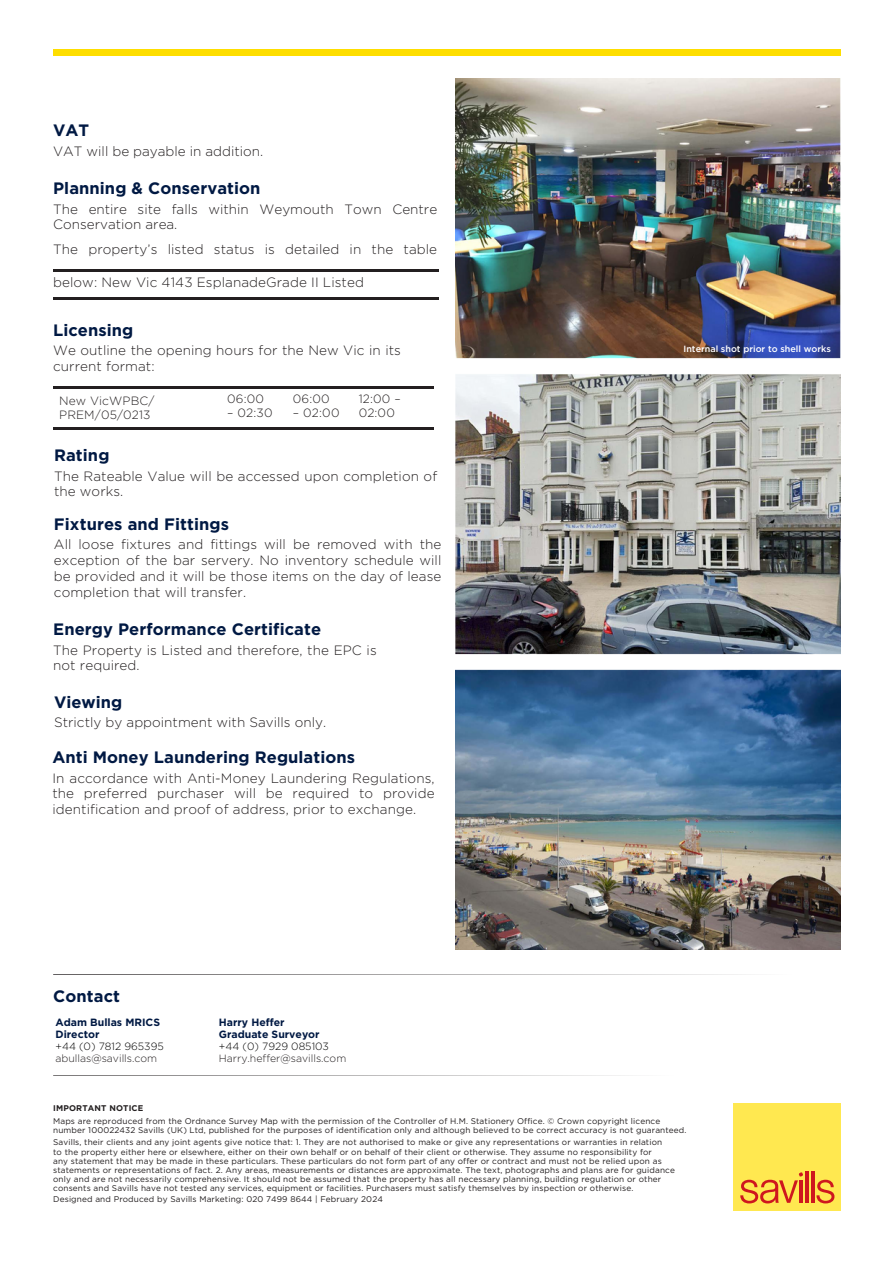
<style>
.page{position:relative;width:893px;height:1264px;background:#fff}
.page>*{position:absolute;margin:0;border:0;box-sizing:border-box;transform-origin:0 0}
.t1{font:700 16.5px "Gotham";letter-spacing:.005em;color:#001943}
.t2{font:300 13.5px/15.8px "Gotham";letter-spacing:.005em;color:#231f20}
.t3{font:300 12px/14px "Gotham";letter-spacing:.01em;color:#231f20}
.t4{font:700 10.5px/12.3px "Gotham";color:#001943}
.t5{font:500 9px "Gotham";color:#fff}
.t6{font:8.25px/9px "Gotham";letter-spacing:.015em;color:#231f20}
.t7{font:700 8.25px "Gotham";letter-spacing:.02em;color:#231f20}
.s1{font-weight:300;color:#000}
.s2{font-weight:300;color:#231f20}
</style>
<div class="page">
<img style="left:455px;top:79px;width:385px;height:870px">
<hr style="left:53px;top:270px;width:128px;height:1px;background:#231f20">
<hr style="left:181px;top:270px;width:129px;height:1px;background:#231f20">
<hr style="left:310px;top:270px;width:128px;height:1px;background:#231f20">
<hr style="left:53px;top:297px;width:128px;height:2px;background:#231f20">
<hr style="left:181px;top:297px;width:129px;height:2px;background:#231f20">
<hr style="left:310px;top:297px;width:128px;height:2px;background:#231f20">
<hr style="left:53px;top:387px;width:64px;height:1px;background:#231f20">
<hr style="left:117px;top:387px;width:104px;height:1px;background:#231f20">
<hr style="left:221px;top:387px;width:71px;height:1px;background:#231f20">
<hr style="left:292px;top:387px;width:71px;height:1px;background:#231f20">
<hr style="left:363px;top:387px;width:71px;height:1px;background:#231f20">
<hr style="left:53px;top:428px;width:64px;height:1px;background:#231f20">
<hr style="left:117px;top:428px;width:104px;height:1px;background:#231f20">
<hr style="left:221px;top:428px;width:71px;height:1px;background:#231f20">
<hr style="left:292px;top:428px;width:71px;height:1px;background:#231f20">
<hr style="left:363px;top:428px;width:71px;height:1px;background:#231f20">
<div style="left:53px;top:49px;width:787px;height:6px;background:#fede00"></div>
<svg style="left:53px;top:974px;width:693px;height:1px"></svg>
<svg style="left:53px;top:1075px;width:576px;height:1px"></svg>
<div style="left:733px;top:1103px;width:107px;height:107px;background:#ffe850"></div>
<svg style="left:740px;top:1172px;width:63px;height:31px"></svg>
<hr style="left:799px;top:1180px;width:3px;height:22px;background:#ce171e">
<hr style="left:805px;top:1171px;width:3px;height:31px;background:#ce171e">
<hr style="left:811px;top:1171px;width:3px;height:31px;background:#ce171e">
<svg style="left:816px;top:1179px;width:18px;height:24px"></svg>
<h3 class="t1" style="left:53px;top:121px;width:38px">VAT</h3>
<h2 class="t2" style="left:53px;top:143px;width:212px">VAT will be payable in addition.</h2>
<h4 class="t1" style="left:53px;top:178px;width:209px">Planning &amp; Conservation</h4>
<h2 class="t2" style="left:53px;top:201px;width:385px">The entire site falls within Weymouth Town Centre<br>Conservation area.</h2>
<h2 class="t2" style="left:53px;top:241px;width:385px">The property’s listed status is detailed in the table</h2>
<h2 class="t2" style="left:53px;top:274px;width:312px">below: New Vic 4143 EsplanadeGrade II Listed</h2>
<h3 class="t1" style="left:53px;top:320px;width:82px">Licensing</h3>
<h3 class="t2" style="left:53px;top:343px;width:349px">We outline the opening hours for the New Vic in its current format:</h3>
<h2 class="t3" style="left:59px;top:394px;width:97px">New VicWPBC/<br>PREM/05/0213</h2>
<h3 class="t3" style="left:227px;top:392px;width:38px">06:00</h3>
<h3 class="t3" style="left:227px;top:406px;width:47px">– 02:30</h3>
<h2 class="t1" style="left:54px;top:445px;width:57px">Rating</h2>
<p class="t3" style="left:293px;top:392px;width:38px">06:00</p>
<p class="t3" style="left:293px;top:406px;width:48px">– 02:00</p>
<p class="t3" style="left:358px;top:392px;width:44px">12:00 –<br>02:00</p>
<h3 class="t2" style="left:54px;top:468px;width:384px">The Rateable Value will be accessed upon completion of the works.</h3>
<h4 class="t1" style="left:54px;top:514px;width:176px">Fixtures and Fittings</h4>
<h3 class="t2" style="left:54px;top:536px;width:389px;text-align:justify">All loose fixtures and fittings will be removed with the exception of the bar servery. No inventory schedule will be provided and it will be those items on the day of lease completion that will transfer.</h3>
<h4 class="t1" style="left:53px;top:619px;width:269px">Energy Performance Certificate</h4>
<h2 class="t2" style="left:53px;top:642px;width:325px">The Property is Listed and therefore, the EPC is not required.</h2>
<h2 class="t1" style="left:54px;top:692px;width:70px">Viewing</h2>
<h3 class="t2" style="left:54px;top:714px;width:274px">Strictly by appointment with Savills only.</h3>
<h4 class="t1" style="left:52px;top:747px;width:304px">Anti Money Laundering Regulations</h4>
<h2 class="t2" style="left:52px;top:770px;width:384px;text-align:justify">In accordance with Anti-Money Laundering Regulations, the preferred purchaser will be required to provide identification and proof of address, prior to exchange.</h2>
<h3 class="t1" style="left:53px;top:986px;width:68px">Contact</h3>
<p class="t4" style="left:55px;top:1015px;width:110px">Adam Bullas MRICS<br>Director<br><span class="s1">+44 (0) 7812 965395 </span><span class="s2">abullas@savills.com</span></p>
<p class="t4" style="left:219px;top:1015px;width:129px">Harry Heffer<br>Graduate Surveyor<br><span class="s1">+44 (0) 7929 085103<br></span><span class="s2">Harry.heffer@savills.com</span></p>
<h2 class="t5" style="left:683px;top:343px;width:149px">Internal shot prior to shell works</h2>
<h5 class="t7" style="left:53px;top:1103px;width:92px">IMPORTANT NOTICE</h5>
<h5 class="t6" style="left:53px;top:1115px;width:635px">Maps are reproduced from the Ordnance Survey Map with the permission of the Controller of H.M. Stationery Office. © Crown copyright licence number 100022432 Savills (UK) Ltd, published for the purposes of identification only and although believed to be correct accuracy is not guaranteed.</h5>
<h6 class="t6" style="left:53px;top:1137px;width:610px">Savills, their clients and any joint agents give notice that: 1. They are not authorised to make or give any representations or warranties in relation</h6>
<p class="t6" style="left:53px;top:1147px;width:600px">to the property either here or elsewhere, either on their own behalf or on behalf of their client or otherwise. They assume no responsibility for</p>
<p class="t6" style="left:53px;top:1156px;width:610px">any statement that may be made in these particulars. These particulars do not form part of any offer or contract and must not be relied upon as</p>
<p class="t6" style="left:53px;top:1165px;width:623px">statements or representations of fact. 2. Any areas, measurements or distances are approximate. The text, photographs and plans are for guidance</p>
<p class="t6" style="left:53px;top:1174px;width:609px">only and are not necessarily comprehensive. It should not be assumed that the property has all necessary planning, building regulation or other</p>
<p class="t6" style="left:53px;top:1183px;width:581px">consents and Savills have not tested any services, equipment or facilities. Purchasers must satisfy themselves by inspection or otherwise.</p>
<p class="t6" style="left:53px;top:1194px;width:331px">Designed and Produced by Savills Marketing: 020 7499 8644 | February 2024</p>
</div>
